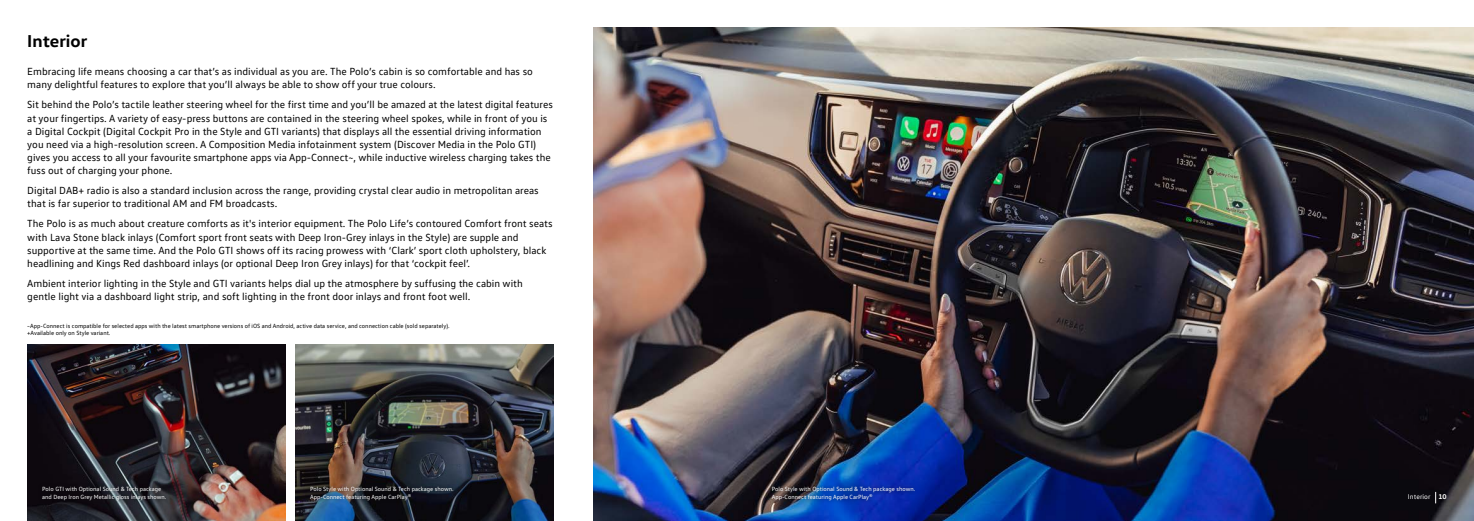
<style>
.page{position:relative;width:1474px;height:521px;background:#fff}
.page>*{position:absolute;margin:0;border:0;box-sizing:border-box;transform-origin:0 0}
.t1{font:700 17.5px "VW Head";color:#000}
.t2{font:10.5px/13.1px "VW Text";color:#000}
.t3{font:7px "VW Text";letter-spacing:.01em;color:#fff}
.t4{font:6.12px/7.9px "VW Text";color:#fff}
.t5{font:6.12px/7.9px "VW Text";color:#000}
.s1{font-family:"VW Head";font-weight:700}
</style>
<div class="page">
<img style="left:593px;top:27px;width:880px;height:494px">
<img style="left:27px;top:344px;width:258px;height:177px">
<img style="left:295px;top:344px;width:258px;height:177px">
<div style="left:767px;top:482px;width:151px;height:23px;background:#000;opacity:.75"></div>
<div style="left:306px;top:482px;width:151px;height:23px;background:#000;opacity:.75"></div>
<div style="left:38px;top:482px;width:132px;height:23px;background:#000;opacity:.75"></div>
<h1 class="t1" style="left:27px;top:30px;width:62px">Interior</h1>
<p class="t2" style="left:27px;top:65px;width:507px">Embracing life means choosing a car that’s as individual as you are. The Polo’s cabin is so comfortable and has so many delightful features to explore that you’ll always be able to show off your true colours.</p>
<p class="t2" style="left:27px;top:98px;width:527px">Sit behind the Polo’s tactile leather steering wheel for the first time and you’ll be amazed at the latest digital features at your fingertips. A variety of easy-press buttons are contained in the steering wheel spokes, while in front of you is a Digital Cockpit (Digital Cockpit Pro in the Style and GTI variants) that displays all the essential driving information you need via a high-resolution screen. A Composition Media infotainment system (Discover Media in the Polo GTI) gives you access to all your favourite smartphone apps via App-Connect~, while inductive wireless charging takes the fuss out of charging your phone.</p>
<p class="t2" style="left:27px;top:184px;width:513px">Digital DAB+ radio is also a standard inclusion across the range, providing crystal clear audio in metropolitan areas that is far superior to traditional AM and FM broadcasts.</p>
<p class="t2" style="left:27px;top:217px;width:527px">The Polo is as much about creature comforts as it's interior equipment. The Polo Life’s contoured Comfort front seats with Lava Stone black inlays (Comfort sport front seats with Deep Iron-Grey inlays in the Style) are supple and supportive at the same time. And the Polo GTI shows off its racing prowess with ‘Clark’ sport cloth upholstery, black headlining and Kings Red dashboard inlays (or optional Deep Iron Grey inlays) for that ‘cockpit feel’.</p>
<p class="t2" style="left:27px;top:276px;width:497px">Ambient interior lighting in the Style and GTI variants helps dial up the atmosphere by suffusing the cabin with gentle light via a dashboard light strip, and soft lighting in the front door inlays and front foot well.</p>
<p class="t5" style="left:27px;top:321px;width:424px">~App-Connect is compatible for selected apps with the latest smartphone versions of iOS and Android, active data service, and connection cable (sold separately). +Available only on Style variant.</p>
<p class="t4" style="left:42px;top:485px;width:126px">Polo GTI with Optional Sound &amp; Tech package and Deep Iron Grey Metallic gloss inlays shown.</p>
<p class="t4" style="left:310px;top:485px;width:145px">Polo Style with Optional Sound &amp; Tech package shown.<br>App-Connect featuring Apple CarPlay®</p>
<p class="t4" style="left:771px;top:485px;width:145px">Polo Style with Optional Sound &amp; Tech package shown.<br>App-Connect featuring Apple CarPlay®</p>
<p class="t3" style="left:1407px;top:492px;width:40px">Interior <span class="s1">10</span></p>
</div>
